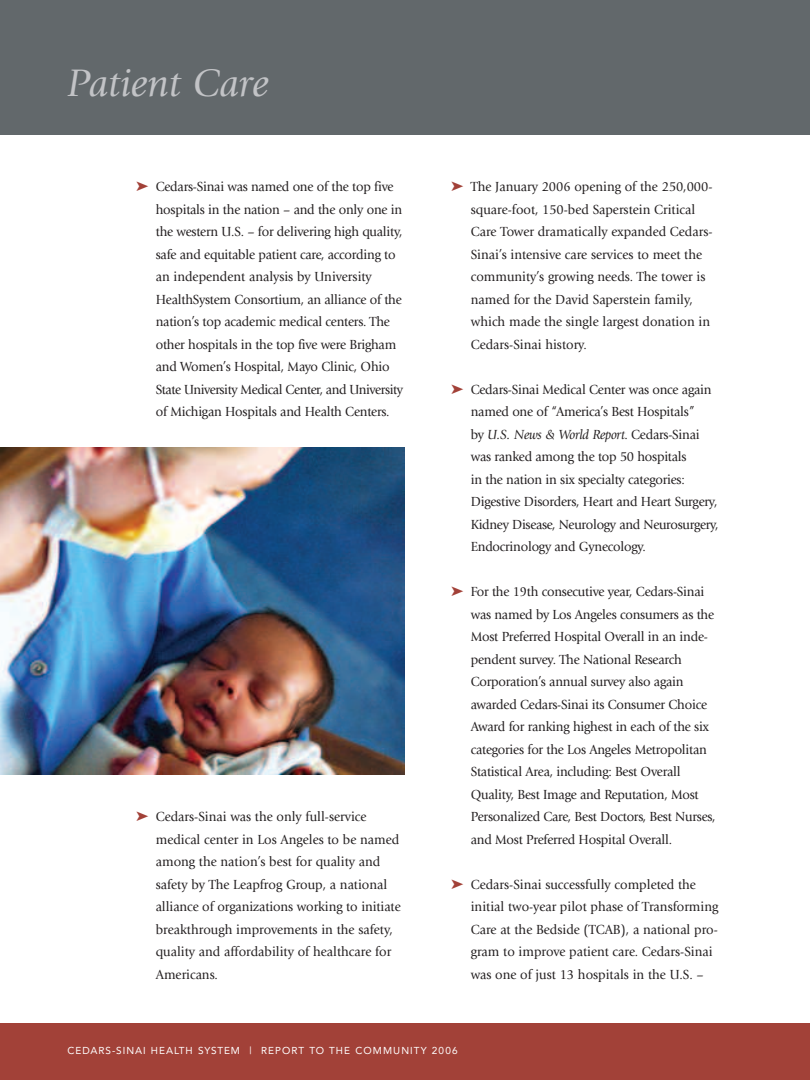
<style>
.page{position:relative;width:810px;height:1080px;background:#fff}
.page>*{position:absolute;margin:0;border:0;box-sizing:border-box;transform-origin:0 0}
.t1{font:italic 40px "Giovanni";color:#c2c3c6}
.t2{font:13.75px/22.5px "Giovanni";letter-spacing:-.015em;color:#231f20;scale:.95 1}
.t3{font:10px "Avenir";letter-spacing:.1em;color:#fff}
.s1{color:#a24138}
.s2{font-style:italic}
</style>
<div class="page">
<div style="left:0;top:0;width:810px;height:135px;background:#62686b"></div>
<div style="left:0;top:1024px;width:810px;height:56px;background:#a24138"></div>
<img style="left:0;top:447px;width:405px;height:327px">
<h1 class="t1" style="left:68px;top:67px;width:203px">Patient Care</h1>
<p class="t2" style="left:156px;top:176px;width:262px;text-indent:-20px"><span class="s1">➤</span> Cedars-Sinai was named one of the top five hospitals in the nation – and the only one in the western U.S. – for delivering high quality, safe and equitable patient care, according to an independent analysis by University HealthSystem Consortium, an alliance of the nation’s top academic medical centers. The other hospitals in the top five were Brigham and Women’s Hospital, Mayo Clinic, Ohio State University Medical Center, and University of Michigan Hospitals and Health Centers.</p>
<p class="t2" style="left:156px;top:806px;width:259px;text-indent:-20px"><span class="s1">➤</span> Cedars-Sinai was the only full-service medical center in Los Angeles to be named among the nation’s best for quality and safety by The Leapfrog Group, a national alliance of organizations working to initiate breakthrough improvements in the safety, quality and affordability of healthcare for Americans.</p>
<p class="t2" style="left:471px;top:176px;width:256px;text-indent:-20px"><span class="s1">➤</span> The January 2006 opening of the 250,000- square-foot, 150-bed Saperstein Critical Care Tower dramatically expanded Cedars-Sinai’s intensive care services to meet the community’s growing needs. The tower is named for the David Saperstein family, which made the single largest donation in Cedars-Sinai history.</p>
<p class="t2" style="left:471px;top:379px;width:262px;text-indent:-20px"><span class="s1">➤</span> Cedars-Sinai Medical Center was once again named one of “America’s Best Hospitals”<br>by <span class="s2">U.S. News &amp; World Report</span>. Cedars-Sinai was ranked among the top 50 hospitals<br>in the nation in six specialty categories:<br>Digestive Disorders, Heart and Heart Surgery, Kidney Disease, Neurology and Neurosurgery, Endocrinology and Gynecology.</p>
<p class="t2" style="left:471px;top:581px;width:259px;text-indent:-20px"><span class="s1">➤</span> For the 19th consecutive year, Cedars-Sinai was named by Los Angeles consumers as the Most Preferred Hospital Overall in an inde&shy;pendent survey. The National Research Corporation’s annual survey also again awarded Cedars-Sinai its Consumer Choice Award for ranking highest in each of the six categories for the Los Angeles Metropolitan Statistical Area, including: Best Overall Quality, Best Image and Reputation, Most Personalized Care, Best Doctors, Best Nurses, and Most Preferred Hospital Overall.</p>
<p class="t2" style="left:471px;top:874px;width:262px;text-indent:-20px"><span class="s1">➤</span> Cedars-Sinai successfully completed the initial two-year pilot phase of Transforming Care at the Bedside (TCAB), a national pro&shy;gram to improve patient care. Cedars-Sinai was one of just 13 hospitals in the U.S. –</p>
<p class="t3" style="left:68px;top:1046px;width:392px">CEDARS-SINAI HEALTH SYSTEM | REPORT TO THE COMMUNITY 2006</p>
</div>
